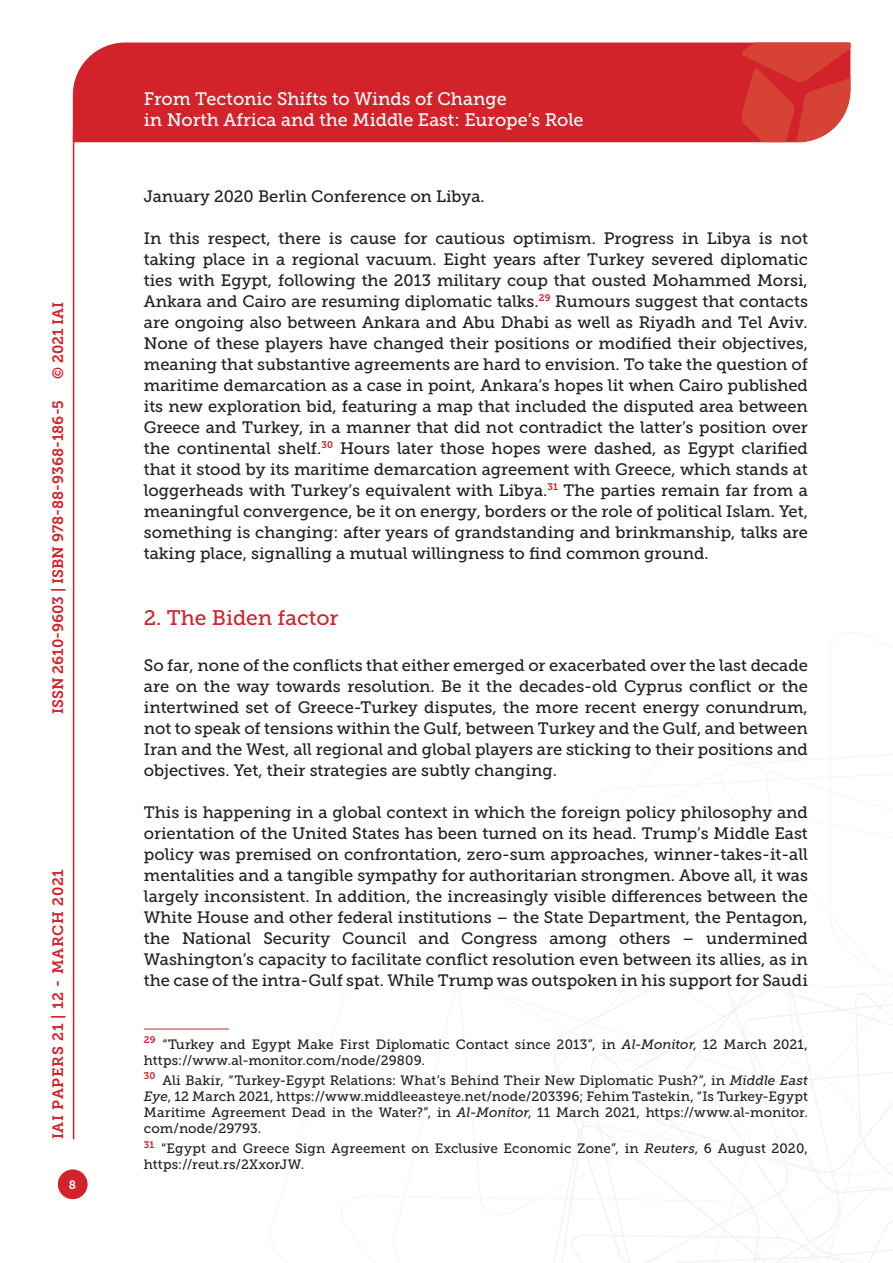
<style>
.page{position:relative;width:893px;height:1263px;background:#fff}
.page>*{position:absolute;margin:0;border:0;box-sizing:border-box;transform-origin:0 0}
.Titolo_paragrafo{font:21px "Museo Slab 500";color:#d2232a}
.t1{font:18px/21.6px "Museo Slab 500";color:#fff}
.Testo{font:16.5px/21px "Museo Slab 500";color:#231f20;text-align:justify}
.t2{font:15px "Museo Slab 700";color:#d2232a}
.t3{font:15px "Museo Slab 700";letter-spacing:.05em;color:#d2232a}
.Nota{font:13.5px/16.2px "Museo Slab 500";letter-spacing:.005em;color:#231f20}
.t4{font:12px "Museo Slab 700";color:#fff}
.s1{font-style:italic}
</style>
<div class="page">
<svg style="left:553px;top:960px;width:340px;height:303px"></svg>
<div style="left:73px;top:43px;width:668px;height:99px;background:#d2232a"></div>
<svg style="left:741px;top:43px;width:109px;height:99px;background:#d6433b"></svg>
<div style="left:58px;top:1169px;width:30px;height:30px;background:#d2232a;border-radius:50%"></div>
<hr style="left:73px;top:126px;width:1px;height:1013px;background:#d2232a">
<hr style="left:144px;top:1029px;width:85px;height:1px;background:#d2232a">
<p class="t2" style="left:50px;top:379px;width:79px;rotate:-90deg">© 2021 IAI</p>
<p class="t2" style="left:49px;top:714px;width:316px;rotate:-90deg">ISSN 2610-9603 | ISBN 978-88-9368-186-5</p>
<p class="t3" style="left:50px;top:1139px;width:272px;rotate:-90deg">IAI PAPERS 21 | 12 - MARCH 2021</p>
<p class="t4" style="left:69px;top:1178px;width:9px">8</p>
<p class="t1" style="left:144px;top:88px;width:441px">From Tectonic Shifts to Winds of Change<br>in North Africa and the Middle East: Europe’s Role</p>
<p class="Testo" style="left:144px;top:186px;width:342px">January 2020 Berlin Conference on Libya.</p>
<p class="Testo" style="left:144px;top:228px;width:666px">In this respect, there is cause for cautious optimism. Progress in Libya is not taking place in a regional vacuum. Eight years after Turkey severed diplomatic ties with Egypt, following the 2013 military coup that ousted Mohammed Morsi, Ankara and Cairo are resuming diplomatic talks.<sup>29</sup> Rumours suggest that contacts are ongoing also between Ankara and Abu Dhabi as well as Riyadh and Tel Aviv.<br>None of these players have changed their positions or modified their objectives, meaning that substantive agreements are hard to envision. To take the question of maritime demarcation as a case in point, Ankara’s hopes lit when Cairo published its new exploration bid, featuring a map that included the disputed area between Greece and Turkey, in a manner that did not contradict the latter’s position over the continental shelf.<sup>30</sup> Hours later those hopes were dashed, as Egypt clarified that it stood by its maritime demarcation agreement with Greece, which stands at loggerheads with Turkey’s equivalent with Libya.<sup>31</sup> The parties remain far from a meaningful convergence, be it on energy, borders or the role of political Islam. Yet, something is changing: after years of grandstanding and brinkmanship, talks are taking place, signalling a mutual willingness to find common ground.</p>
<p class="Titolo_paragrafo" style="left:144px;top:606px;width:196px">2. The Biden factor</p>
<p class="Testo" style="left:144px;top:655px;width:666px">So far, none of the conflicts that either emerged or exacerbated over the last decade are on the way towards resolution. Be it the decades-old Cyprus conflict or the intertwined set of Greece-Turkey disputes, the more recent energy conundrum, not to speak of tensions within the Gulf, between Turkey and the Gulf, and between Iran and the West, all regional and global players are sticking to their positions and objectives. Yet, their strategies are subtly changing.</p>
<p class="Testo" style="left:144px;top:802px;width:666px">This is happening in a global context in which the foreign policy philosophy and orientation of the United States has been turned on its head. Trump’s Middle East policy was premised on confrontation, zero-sum approaches, winner-takes-it-all mentalities and a tangible sympathy for authoritarian strongmen. Above all, it was largely inconsistent. In addition, the increasingly visible differences between the White House and other federal institutions – the State Department, the Pentagon, the National Security Council and Congress among others – undermined Washington’s capacity to facilitate conflict resolution even between its allies, as in the case of the intra-Gulf spat. While Trump was outspoken in his support for Saudi</p>
<p class="Nota" style="left:144px;top:1036px;width:666px"><sup>29</sup> “Turkey and Egypt Make First Diplomatic Contact since 2013”, in <span class="s1">Al-Monitor</span>, 12 March 2021, https://www.al-monitor.com/node/29809.</p>
<p class="Nota" style="left:144px;top:1072px;width:666px;text-align:justify"><sup>30</sup> Ali Bakir, “Turkey-Egypt Relations: What’s Behind Their New Diplomatic Push?”, in <span class="s1">Middle East Eye</span>, 12 March 2021, https://www.middleeasteye.net/node/203396; Fehim Tastekin, “Is Turkey-Egypt Maritime Agreement Dead in the Water?”, in <span class="s1">Al-Monitor</span>, 11 March 2021, https://www.al-monitor. com/node/29793.</p>
<p class="Nota" style="left:144px;top:1140px;width:666px"><sup>31</sup> “Egypt and Greece Sign Agreement on Exclusive Economic Zone”, in <span class="s1">Reuters</span>, 6 August 2020, https://reut.rs/2XxorJW.</p>
</div>
